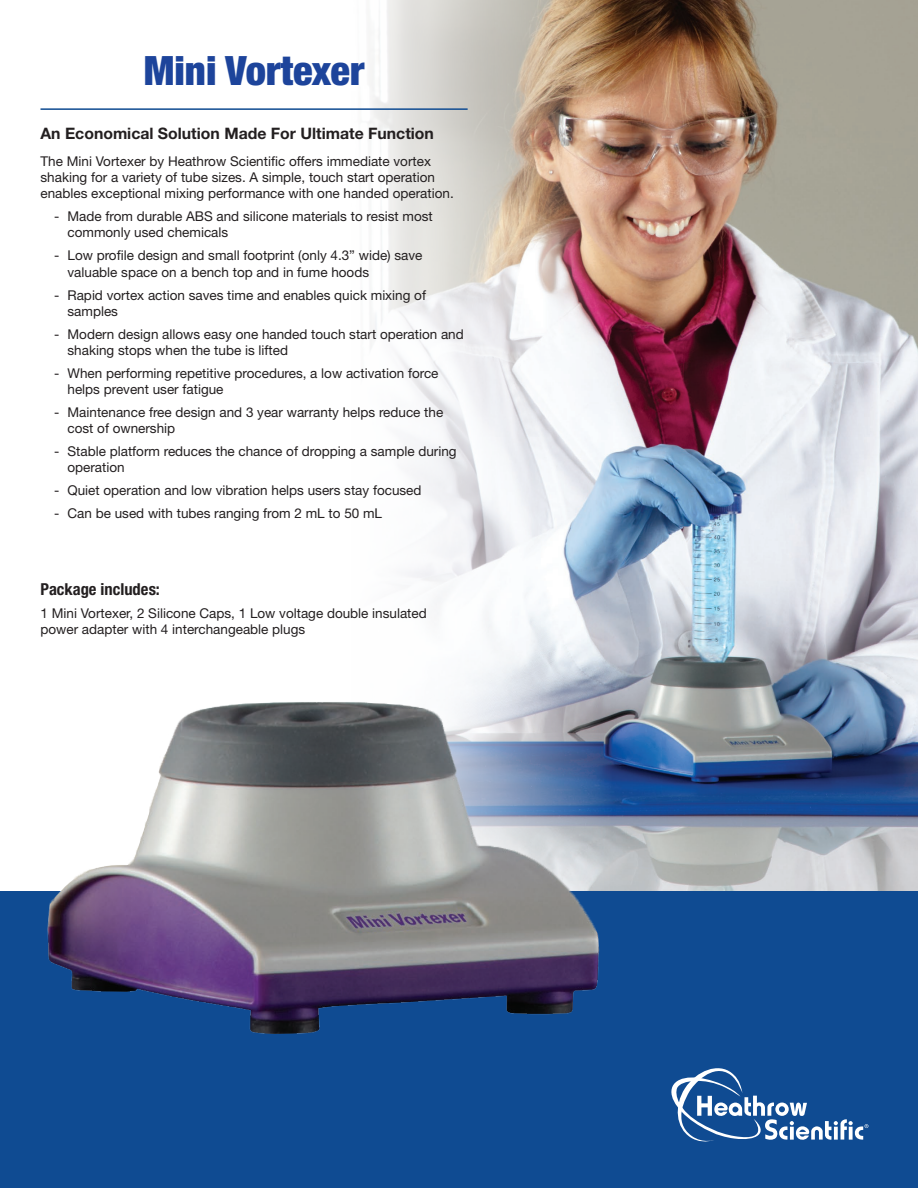
<style>
.page{position:relative;width:918px;height:1188px;background:#fff}
.page>*{position:absolute;margin:0;border:0;box-sizing:border-box;transform-origin:0 0}
.t1{font:900 condensed 40.5px "Helvetica Neue LT Std";color:#1d449b}
.Gray-_Heading{font:700 condensed 16.5px "Helvetica Neue LT Std";color:#231f20}
.Body_Copy{font:700 15.75px "Helvetica Neue LT Std";color:#231f20}
.Body_Copy-2{font:13.5px/16.2px "Helvetica Neue LT Std";color:#231f20}
</style>
<div class="page">
<img style="left:630px;top:0;width:288px;height:891px">
<img style="left:368px;top:0;width:262px;height:654px">
<div style="left:0;top:891px;width:918px;height:297px;background:#0f4b92"></div>
<img style="left:47px;top:654px;width:746px;height:380px">
<hr style="left:40px;top:108px;width:428px;height:2px;background:#0f4b92">
<svg style="left:671px;top:1068px;width:198px;height:74px"></svg>
<h1 class="t1" style="left:144px;top:45px;width:222px">Mini Vortexer</h1>
<p class="Body_Copy" style="left:40px;top:123px;width:395px">An Economical Solution Made For Ultimate Function</p>
<p class="Body_Copy-2" style="left:40px;top:153px;width:415px">The Mini Vortexer by Heathrow Scientific offers immediate vortex shaking for a variety of tube sizes. A simple, touch start operation enables exceptional mixing performance with one handed operation.</p>
<p class="Body_Copy-2" style="left:68px;top:208px;width:367px;text-indent:-14px">- Made from durable ABS and silicone materials to resist most commonly used chemicals</p>
<p class="Body_Copy-2" style="left:68px;top:247px;width:357px;text-indent:-14px">- Low profile design and small footprint (only 4.3” wide) save valuable space on a bench top and in fume hoods</p>
<p class="Body_Copy-2" style="left:68px;top:286px;width:360px;text-indent:-14px">- Rapid vortex action saves time and enables quick mixing of samples</p>
<p class="Body_Copy-2" style="left:68px;top:326px;width:398px;text-indent:-14px">- Modern design allows easy one handed touch start operation and shaking stops when the tube is lifted</p>
<p class="Body_Copy-2" style="left:68px;top:365px;width:373px;text-indent:-14px">- When performing repetitive procedures, a low activation force helps prevent user fatigue</p>
<p class="Body_Copy-2" style="left:68px;top:404px;width:377px;text-indent:-14px">- Maintenance free design and 3 year warranty helps reduce the cost of ownership</p>
<p class="Body_Copy-2" style="left:68px;top:443px;width:391px;text-indent:-14px">- Stable platform reduces the chance of dropping a sample during operation</p>
<p class="Body_Copy-2" style="left:54px;top:482px;width:369px">- Quiet operation and low vibration helps users stay focused</p>
<p class="Body_Copy-2" style="left:54px;top:505px;width:330px">- Can be used with tubes ranging from 2 mL to 50 mL</p>
<p class="Gray-_Heading" style="left:40px;top:579px;width:121px">Package includes:</p>
<p class="Body_Copy-2" style="left:40px;top:605px;width:388px">1 Mini Vortexer, 2 Silicone Caps, 1 Low voltage double insulated power adapter with 4 interchangeable plugs</p>
</div>
